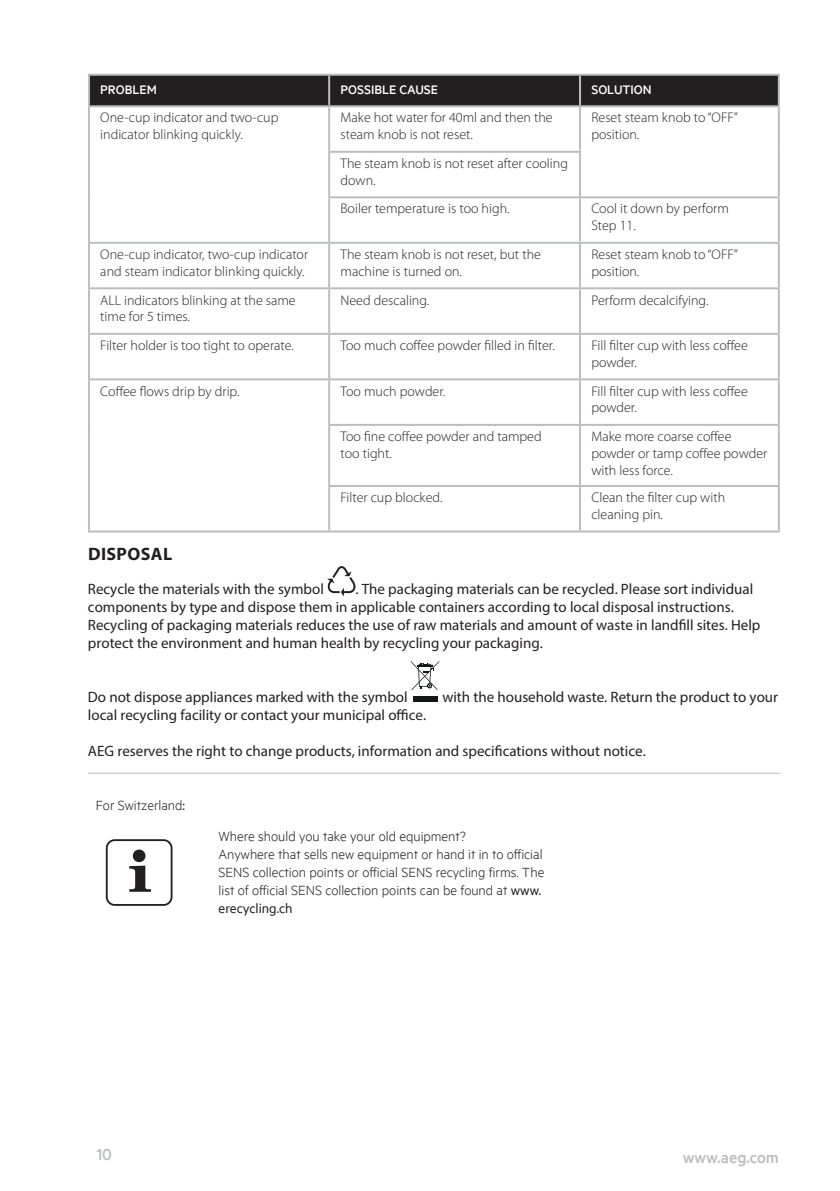
<style>
.page{position:relative;width:840px;height:1191px;background:#fff}
.page>*{position:absolute;margin:0;border:0;box-sizing:border-box;transform-origin:0 0}
.t1{font:500 18px "Metric";color:#bcbdc0}
.H1_-Header_1{font:700 18px "Myriad Pro";letter-spacing:.02em;color:#231f20}
.BT_-Bodytext{font:15px/18px "Myriad Pro";color:#231f20}
.BT_-Bodytext-2{font:300 15px/18px "Metric";color:#231f20}
.TS_-Body{font:300 14px/16.8px "Myriad Pro";color:#231f20}
.TS_-Header{font:500 14px "Metric";color:#fff}
.s1{font-weight:400}
</style>
<div class="page">
<div style="left:90px;top:76px;width:687px;height:29px;background:#231f20"></div>
<hr style="left:88px;top:74px;width:241px;height:2px;background:#bcbdc0">
<hr style="left:88px;top:76px;width:2px;height:29px;background:#bcbdc0">
<hr style="left:329px;top:74px;width:250px;height:2px;background:#bcbdc0">
<hr style="left:328px;top:76px;width:2px;height:29px;background:#bcbdc0">
<hr style="left:579px;top:74px;width:200px;height:2px;background:#bcbdc0">
<hr style="left:578px;top:76px;width:2px;height:29px;background:#bcbdc0">
<hr style="left:777px;top:76px;width:2px;height:29px;background:#bcbdc0">
<hr style="left:88px;top:105px;width:241px;height:2px;background:#bcbdc0">
<hr style="left:329px;top:105px;width:250px;height:2px;background:#bcbdc0">
<hr style="left:579px;top:105px;width:200px;height:2px;background:#bcbdc0">
<hr style="left:88px;top:107px;width:2px;height:45px;background:#bcbdc0">
<hr style="left:328px;top:107px;width:2px;height:44px;background:#bcbdc0">
<hr style="left:578px;top:107px;width:2px;height:44px;background:#bcbdc0">
<hr style="left:777px;top:107px;width:2px;height:45px;background:#bcbdc0">
<hr style="left:88px;top:152px;width:2px;height:45px;background:#bcbdc0">
<hr style="left:328px;top:151px;width:252px;height:2px;background:#bcbdc0">
<hr style="left:328px;top:153px;width:2px;height:43px;background:#bcbdc0">
<hr style="left:578px;top:153px;width:2px;height:43px;background:#bcbdc0">
<hr style="left:777px;top:152px;width:2px;height:44px;background:#bcbdc0">
<hr style="left:88px;top:197px;width:2px;height:45px;background:#bcbdc0">
<hr style="left:328px;top:196px;width:251px;height:2px;background:#bcbdc0">
<hr style="left:328px;top:198px;width:2px;height:44px;background:#bcbdc0">
<hr style="left:579px;top:196px;width:200px;height:2px;background:#bcbdc0">
<hr style="left:578px;top:198px;width:2px;height:44px;background:#bcbdc0">
<hr style="left:777px;top:198px;width:2px;height:44px;background:#bcbdc0">
<hr style="left:88px;top:242px;width:241px;height:2px;background:#bcbdc0">
<hr style="left:88px;top:244px;width:2px;height:43px;background:#bcbdc0">
<hr style="left:329px;top:242px;width:250px;height:2px;background:#bcbdc0">
<hr style="left:328px;top:244px;width:2px;height:43px;background:#bcbdc0">
<hr style="left:579px;top:242px;width:200px;height:2px;background:#bcbdc0">
<hr style="left:578px;top:244px;width:2px;height:43px;background:#bcbdc0">
<hr style="left:777px;top:244px;width:2px;height:43px;background:#bcbdc0">
<hr style="left:88px;top:287px;width:241px;height:2px;background:#bcbdc0">
<hr style="left:88px;top:289px;width:2px;height:44px;background:#bcbdc0">
<hr style="left:329px;top:287px;width:250px;height:2px;background:#bcbdc0">
<hr style="left:328px;top:289px;width:2px;height:44px;background:#bcbdc0">
<hr style="left:579px;top:287px;width:200px;height:2px;background:#bcbdc0">
<hr style="left:578px;top:289px;width:2px;height:44px;background:#bcbdc0">
<hr style="left:777px;top:289px;width:2px;height:44px;background:#bcbdc0">
<hr style="left:88px;top:333px;width:241px;height:2px;background:#bcbdc0">
<hr style="left:88px;top:335px;width:2px;height:43px;background:#bcbdc0">
<hr style="left:329px;top:333px;width:250px;height:2px;background:#bcbdc0">
<hr style="left:328px;top:335px;width:2px;height:43px;background:#bcbdc0">
<hr style="left:579px;top:333px;width:200px;height:2px;background:#bcbdc0">
<hr style="left:578px;top:335px;width:2px;height:43px;background:#bcbdc0">
<hr style="left:777px;top:335px;width:2px;height:43px;background:#bcbdc0">
<hr style="left:88px;top:378px;width:241px;height:2px;background:#bcbdc0">
<hr style="left:88px;top:380px;width:2px;height:45px;background:#bcbdc0">
<hr style="left:329px;top:378px;width:250px;height:2px;background:#bcbdc0">
<hr style="left:328px;top:380px;width:2px;height:44px;background:#bcbdc0">
<hr style="left:579px;top:378px;width:200px;height:2px;background:#bcbdc0">
<hr style="left:578px;top:380px;width:2px;height:44px;background:#bcbdc0">
<hr style="left:777px;top:380px;width:2px;height:44px;background:#bcbdc0">
<hr style="left:88px;top:425px;width:2px;height:61px;background:#bcbdc0">
<hr style="left:328px;top:424px;width:251px;height:2px;background:#bcbdc0">
<hr style="left:328px;top:426px;width:2px;height:59px;background:#bcbdc0">
<hr style="left:579px;top:424px;width:200px;height:2px;background:#bcbdc0">
<hr style="left:578px;top:426px;width:2px;height:59px;background:#bcbdc0">
<hr style="left:777px;top:426px;width:2px;height:59px;background:#bcbdc0">
<hr style="left:88px;top:486px;width:2px;height:44px;background:#bcbdc0">
<hr style="left:328px;top:485px;width:251px;height:2px;background:#bcbdc0">
<hr style="left:328px;top:487px;width:2px;height:43px;background:#bcbdc0">
<hr style="left:579px;top:485px;width:200px;height:2px;background:#bcbdc0">
<hr style="left:578px;top:487px;width:2px;height:43px;background:#bcbdc0">
<hr style="left:777px;top:487px;width:2px;height:43px;background:#bcbdc0">
<hr style="left:88px;top:530px;width:241px;height:2px;background:#bcbdc0">
<hr style="left:329px;top:530px;width:250px;height:2px;background:#bcbdc0">
<hr style="left:579px;top:530px;width:200px;height:2px;background:#bcbdc0">
<svg style="left:327px;top:566px;width:28px;height:30px"></svg>
<div style="left:412px;top:696px;width:25px;height:5px;background:#131517"></div>
<svg style="left:410px;top:661px;width:29px;height:29px"></svg>
<hr style="left:88px;top:772px;width:692px;height:1px;background:#bcbdc0">
<div style="left:106px;top:839px;width:66px;height:67px;border:2px solid #231f20;border-radius:8px"></div>
<svg style="left:129px;top:849px;width:22px;height:42px"></svg>
<p class="TS_-Header" style="left:100px;top:82px;width:58px">PROBLEM</p>
<p class="TS_-Header" style="left:340px;top:82px;width:99px">POSSIBLE CAUSE</p>
<p class="TS_-Header" style="left:591px;top:82px;width:62px">SOLUTION</p>
<p class="TS_-Body" style="left:100px;top:109px;width:179px">One-cup indicator and two-cup indicator blinking quickly.</p>
<p class="TS_-Body" style="left:340px;top:109px;width:213px">Make hot water for 40ml and then the steam knob is not reset.</p>
<p class="TS_-Body" style="left:591px;top:109px;width:148px">Reset steam knob to “OFF” position.</p>
<p class="TS_-Body" style="left:340px;top:155px;width:229px">The steam knob is not reset after cooling down.</p>
<p class="TS_-Body" style="left:340px;top:200px;width:170px">Boiler temperature is too high.</p>
<p class="TS_-Body" style="left:591px;top:200px;width:139px">Cool it down by perform<br>Step 11.</p>
<p class="TS_-Body" style="left:100px;top:246px;width:209px">One-cup indicator, two-cup indicator and steam indicator blinking quickly.</p>
<p class="TS_-Body" style="left:340px;top:246px;width:202px">The steam knob is not reset, but the machine is turned on.</p>
<p class="TS_-Body" style="left:591px;top:246px;width:148px">Reset steam knob to “OFF” position.</p>
<p class="TS_-Body" style="left:100px;top:291px;width:197px">ALL indicators blinking at the same time for 5 times.</p>
<p class="TS_-Body" style="left:340px;top:291px;width:90px">Need descaling.</p>
<p class="TS_-Body" style="left:591px;top:291px;width:118px">Perform decalcifying.</p>
<p class="TS_-Body" style="left:100px;top:337px;width:195px">Filter holder is too tight to operate.</p>
<p class="TS_-Body" style="left:340px;top:337px;width:216px">Too much coffee powder filled in filter.</p>
<p class="TS_-Body" style="left:591px;top:337px;width:158px">Fill filter cup with less coffee powder.</p>
<p class="TS_-Body" style="left:100px;top:382px;width:141px">Coffee flows drip by drip.</p>
<p class="TS_-Body" style="left:340px;top:382px;width:106px">Too much powder.</p>
<p class="TS_-Body" style="left:591px;top:382px;width:158px">Fill filter cup with less coffee powder.</p>
<p class="TS_-Body" style="left:340px;top:428px;width:202px">Too fine coffee powder and tamped too tight.</p>
<p class="TS_-Body" style="left:591px;top:428px;width:177px">Make more coarse coffee powder or tamp coffee powder with less force.</p>
<p class="TS_-Body" style="left:340px;top:489px;width:103px">Filter cup blocked.</p>
<p class="TS_-Body" style="left:591px;top:489px;width:135px">Clean the filter cup with cleaning pin.</p>
<p class="H1_-Header_1" style="left:88px;top:542px;width:85px">DISPOSAL</p>
<p class="BT_-Bodytext" style="left:88px;top:579px;width:237px">Recycle the materials with the symbol</p>
<p class="BT_-Bodytext" style="left:88px;top:579px;width:673px;text-indent:267px">. The packaging materials can be recycled. Please sort individual components by type and dispose them in applicable containers according to local disposal instructions.<br>Recycling of packaging materials reduces the use of raw materials and amount of waste in landfill sites. Help protect the environment and human health by recycling your packaging.</p>
<p class="BT_-Bodytext" style="left:88px;top:687px;width:321px">Do not dispose appliances marked with the symbol</p>
<p class="BT_-Bodytext" style="left:442px;top:687px;width:337px">with the household waste. Return the product to your</p>
<p class="BT_-Bodytext" style="left:88px;top:705px;width:339px">local recycling facility or contact your municipal office.</p>
<p class="BT_-Bodytext" style="left:88px;top:741px;width:559px">AEG reserves the right to change products, information and specifications without notice.</p>
<p class="BT_-Bodytext-2" style="left:96px;top:796px;width:91px">For Switzerland<span class="s1">:</span></p>
<p class="BT_-Bodytext-2" style="left:218px;top:826px;width:249px">Where should you take your old equipment?</p>
<p class="BT_-Bodytext-2" style="left:218px;top:844px;width:327px">Anywhere that sells new equipment or hand it in to official SENS collection points or official SENS recycling firms. The list of official SENS collection points can be found at <span class="s1">www. erecycling.ch</span></p>
<p class="t1" style="left:96px;top:1143px;width:17px">10</p>
<p class="t1" style="left:682px;top:1146px;width:98px">www.aeg.com</p>
</div>
